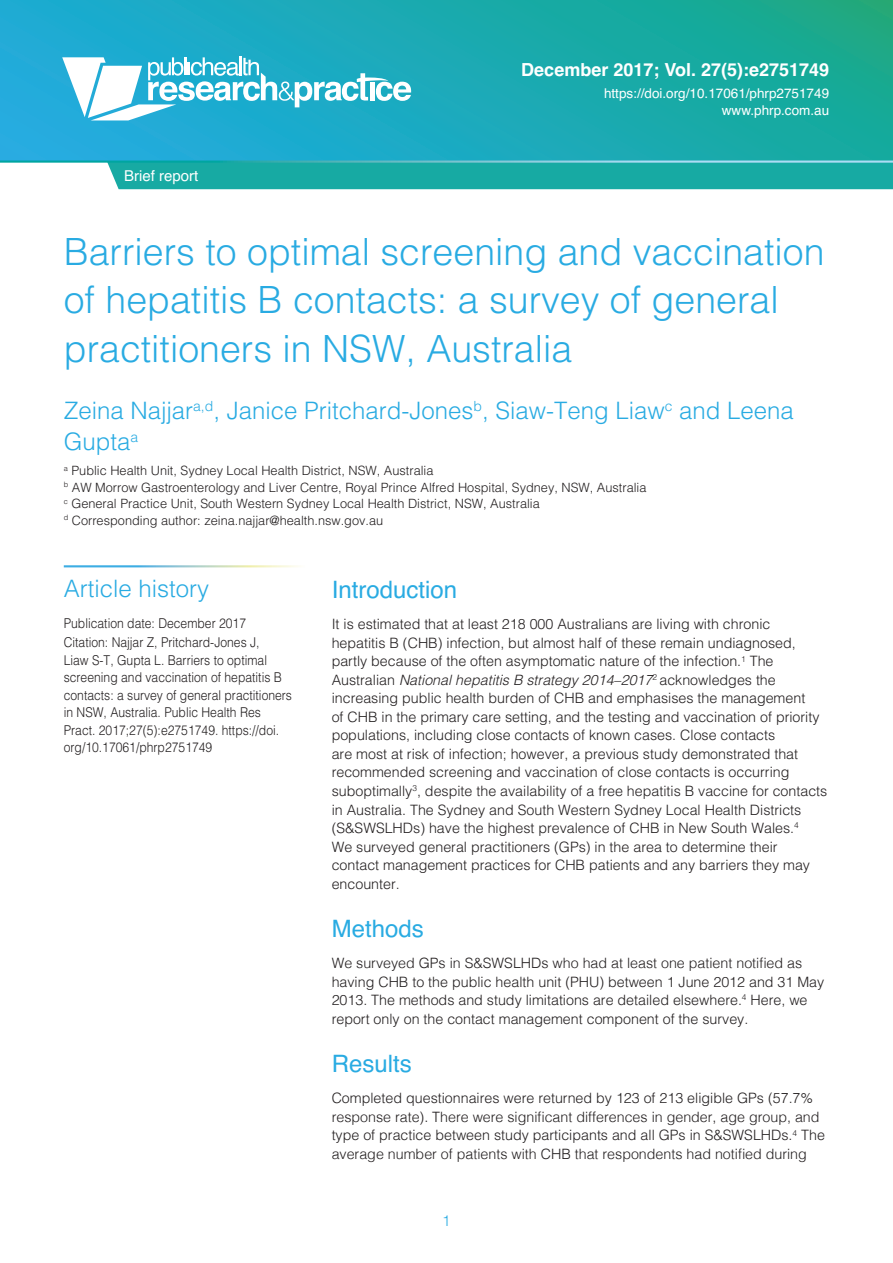
<style>
.page{position:relative;width:893px;height:1263px;background:#fff}
.page>*{position:absolute;margin:0;border:0;box-sizing:border-box;transform-origin:0 0}
.Heading_1{font:37.5px/48.8px "Helvetica Light 2";color:#29abe2}
.Author{font:24px/31.2px "Helvetica Light 2";color:#29abe2}
.Heading_2{font:24px "Helvetica";color:#29abe2}
.Abstract{font:24px "Helvetica Light 2";color:#29abe2}
.Vol-Iss-Month-Year-e{font:700 18px "Helvetica";color:#fff}
.ArticleType{font:15px "Helvetica";color:#fff}
.t1{font:15px "Helvetica Light 2";color:#29abe2}
.NormalFirstPara{font:14.25px/18.6px "Helvetica Light 2";color:#231f20}
.NormalFirstPara-2{font:300 14.25px/18.5px "Helvetica";color:#231f20}
.SidebarText{font:13.5px/17.5px "Helvetica Light 2";color:#231f20;scale:.9 1}
.FirstPageHeader{font:13.5px "Helvetica";color:#fff}
.Affiliation{font:12.75px "Helvetica Light 2";color:#231f20}
.s1{font-family:"Helvetica";font-weight:300;font-style:italic}
.s2{font-family:"Helvetica";font-weight:300}
.s3{font-family:"Helvetica Light 2";font-weight:400}
</style>
<div class="page">
<div style="left:107px;top:163px;width:786px;height:26px;background:#17aaa3"></div>
<svg style="left:0;top:0;width:893px;height:161px;background:#1baab3"></svg>
<svg style="left:62px;top:56px;width:349px;height:64px"></svg>
<p class="ArticleType" style="left:124px;top:164px;width:76px">Brief report</p>
<p class="Vol-Iss-Month-Year-e" style="left:521px;top:55px;width:309px">December 2017; Vol. 27(5):e2751749</p>
<p class="FirstPageHeader" style="left:604px;top:83px;width:227px">https://doi.org/10.17061/phrp2751749</p>
<p class="FirstPageHeader" style="left:722px;top:100px;width:109px">www.phrp.com.au</p>
<h1 class="Heading_1" style="left:64px;top:224px;width:762px">Barriers to optimal screening and vaccination of hepatitis B contacts: a survey of general practitioners in NSW, Australia</h1>
<p class="Author" style="left:64px;top:393px;width:732px">Zeina Najjar<sup>a,d</sup>, Janice Pritchard-Jones<sup>b</sup>, Siaw-Teng Liaw<sup>c</sup> and Leena<br>Gupta<sup>a</sup></p>
<p class="Affiliation" style="left:64px;top:460px;width:371px"><sup>a</sup> Public Health Unit, Sydney Local Health District, NSW, Australia</p>
<p class="Affiliation" style="left:64px;top:476px;width:584px"><sup>b</sup> AW Morrow Gastroenterology and Liver Centre, Royal Prince Alfred Hospital, Sydney, NSW, Australia</p>
<p class="Affiliation" style="left:64px;top:493px;width:478px"><sup>c</sup> General Practice Unit, South Western Sydney Local Health District, NSW, Australia</p>
<p class="Affiliation" style="left:64px;top:509px;width:321px"><sup>d</sup> Corresponding author: zeina.najjar@health.nsw.gov.au</p>
<p class="Abstract" style="left:64px;top:568px;width:147px">Article history</p>
<p class="SidebarText" style="left:64px;top:613px;width:204px">Publication date: December 2017</p>
<p class="SidebarText" style="left:64px;top:633px;width:255px">Citation: Najjar Z, Pritchard-Jones J,<br>Liaw S-T, Gupta L. Barriers to optimal screening and vaccination of hepatitis B contacts: a survey of general practitioners in NSW, Australia. Public Health Res Pract. 2017;27(5):e2751749. https://doi. org/10.17061/phrp2751749</p>
<h2 class="Heading_2" style="left:332px;top:571px;width:127px">Introduction</h2>
<p class="NormalFirstPara" style="left:332px;top:614px;width:497px">It is estimated that at least 218 000 Australians are living with chronic hepatitis B (CHB) infection, but almost half of these remain undiagnosed, partly because of the often asymptomatic nature of the infection.<sup>1</sup> The Australian <span class="s1">National hepatitis B strategy 2014–2017</span><sup>2</sup> acknowledges the increasing public health burden of CHB and emphasises the management<br>of CHB in the primary care setting, and the testing and vaccination of priority populations, including close contacts of known cases. Close contacts<br>are most at risk of infection; however, a previous study demonstrated that recommended screening and vaccination of close contacts is occurring suboptimally<sup>3</sup>, despite the availability of a free hepatitis B vaccine for contacts in Australia. The Sydney and South Western Sydney Local Health Districts (S&amp;SWSLHDs) have the highest prevalence of CHB in New South Wales.<sup>4<br></sup>We surveyed general practitioners (GPs) in the area to determine their contact management practices for CHB patients and any barriers they may encounter.</p>
<h2 class="Heading_2" style="left:332px;top:910px;width:94px">Methods</h2>
<p class="NormalFirstPara" style="left:332px;top:953px;width:494px"><span class="s2">We surveyed GPs in S&amp;SWSLHDs who had at least one patient notified as </span>having CHB to the public health unit (PHU) between 1 June 2012 and 31 May 2013. The methods and study limitations are detailed elsewhere.<sup>4</sup> Here, we report only on the contact management component of the survey.</p>
<h2 class="Heading_2" style="left:332px;top:1045px;width:82px">Results</h2>
<p class="NormalFirstPara-2" style="left:332px;top:1088px;width:495px"><span class="s3">Completed questionnaires were returned by 123 of 213 eligible GPs (57.7% </span>response rate). There were significant differences in gender, age group, and <span class="s3">type of practice between study participants and all GPs in S&amp;SWSLHDs.</span><sup>4</sup> <span class="s3">The </span>average number of patients with CHB that respondents had notified during</p>
<p class="t1" style="left:442px;top:1208px;width:10px">1</p>
</div>
